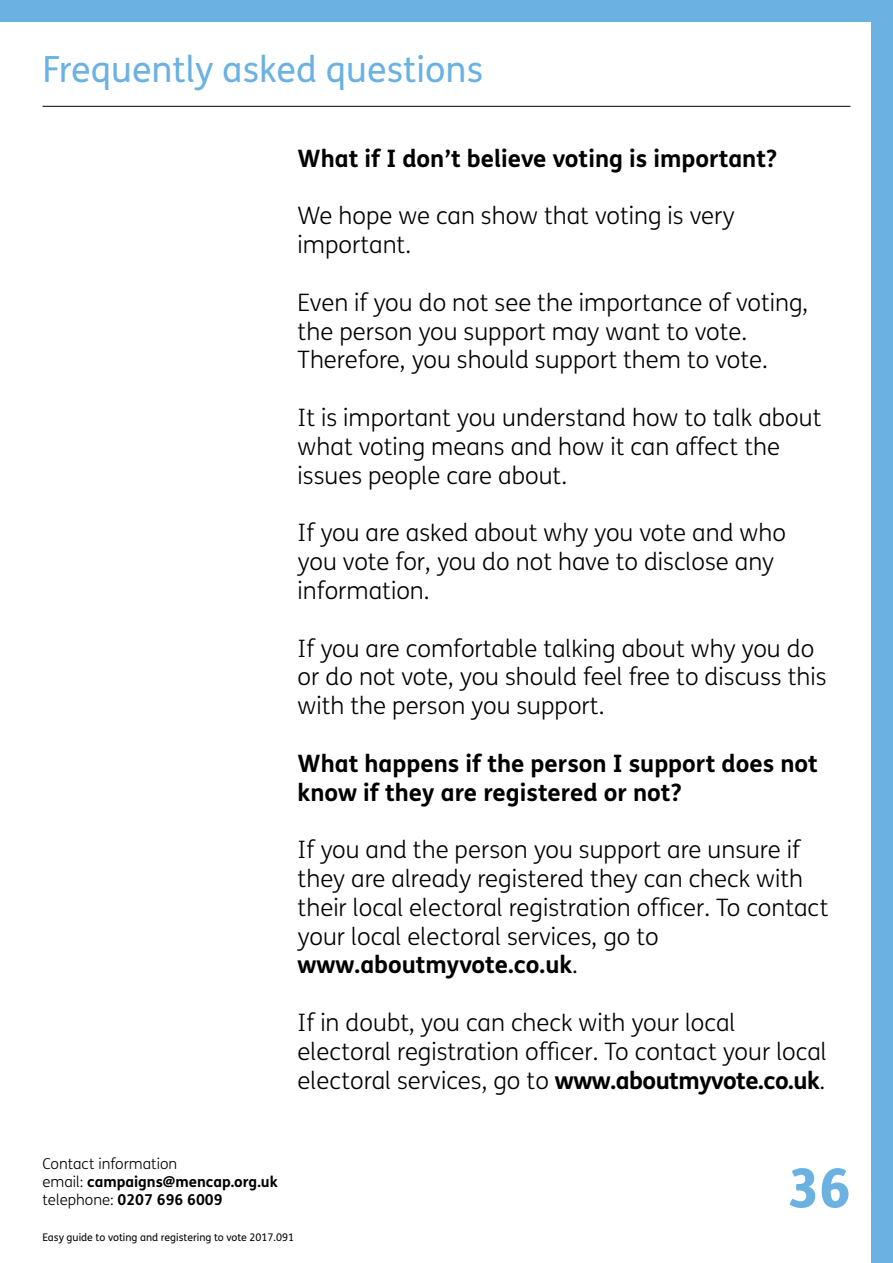
<style>
.page{position:relative;width:893px;height:1263px;background:#fff}
.page>*{position:absolute;margin:0;border:0;box-sizing:border-box;transform-origin:0 0}
.t1{font:800 54px "FS Mencap";color:#6bb1e2}
.t2{font:36px "FS Mencap";color:#6bb1e2}
.t3{font:300 24px/28.8px "FS Mencap";color:#000}
.t4{font:700 24px/28.8px "FS Mencap";color:#000}
.t5{font:300 15px/18px "FS Mencap";color:#000}
.t6{font:10.5px "FS Mencap";color:#000}
.s1{font-weight:700}
</style>
<div class="page">
<div style="left:0;top:0;width:893px;height:21px;background:#6bb1e2"></div>
<hr style="left:43px;top:106px;width:807px;height:1px;background:#000">
<div style="left:872px;top:0;width:21px;height:1263px;background:#6bb1e2"></div>
<h2 class="t2" style="left:43px;top:49px;width:442px">Frequently asked questions</h2>
<p class="t4" style="left:298px;top:144px;width:481px">What if I don’t believe voting is important?</p>
<p class="t3" style="left:298px;top:202px;width:438px">We hope we can show that voting is very important.</p>
<p class="t3" style="left:298px;top:289px;width:512px">Even if you do not see the importance of voting, the person you support may want to vote.<br>Therefore, you should support them to vote.</p>
<p class="t3" style="left:298px;top:404px;width:525px">It is important you understand how to talk about what voting means and how it can affect the issues people care about.</p>
<p class="t3" style="left:298px;top:519px;width:490px">If you are asked about why you vote and who you vote for, you do not have to disclose any information.</p>
<p class="t3" style="left:298px;top:634px;width:530px">If you are comfortable talking about why you do or do not vote, you should feel free to discuss this with the person you support.</p>
<p class="t4" style="left:298px;top:749px;width:522px">What happens if the person I support does not know if they are registered or not?</p>
<p class="t3" style="left:298px;top:836px;width:532px">If you and the person you support are unsure if they are already registered they can check with their local electoral registration officer. To contact your local electoral services, go to <span class="s1">www.aboutmyvote.co.uk</span>.</p>
<p class="t3" style="left:298px;top:1009px;width:531px">If in doubt, you can check with your local electoral registration officer. To contact your local electoral services, go to <span class="s1">www.aboutmyvote.co.uk</span>.</p>
<p class="t5" style="left:43px;top:1155px;width:237px">Contact information<br>email: <span class="s1">campaigns@mencap.org.uk </span>telephone: <span class="s1">0207 696 6009</span></p>
<h1 class="t1" style="left:787px;top:1154px;width:65px">36</h1>
<p class="t6" style="left:43px;top:1231px;width:253px">Easy guide to voting and registering to vote 2017.091</p>
</div>
